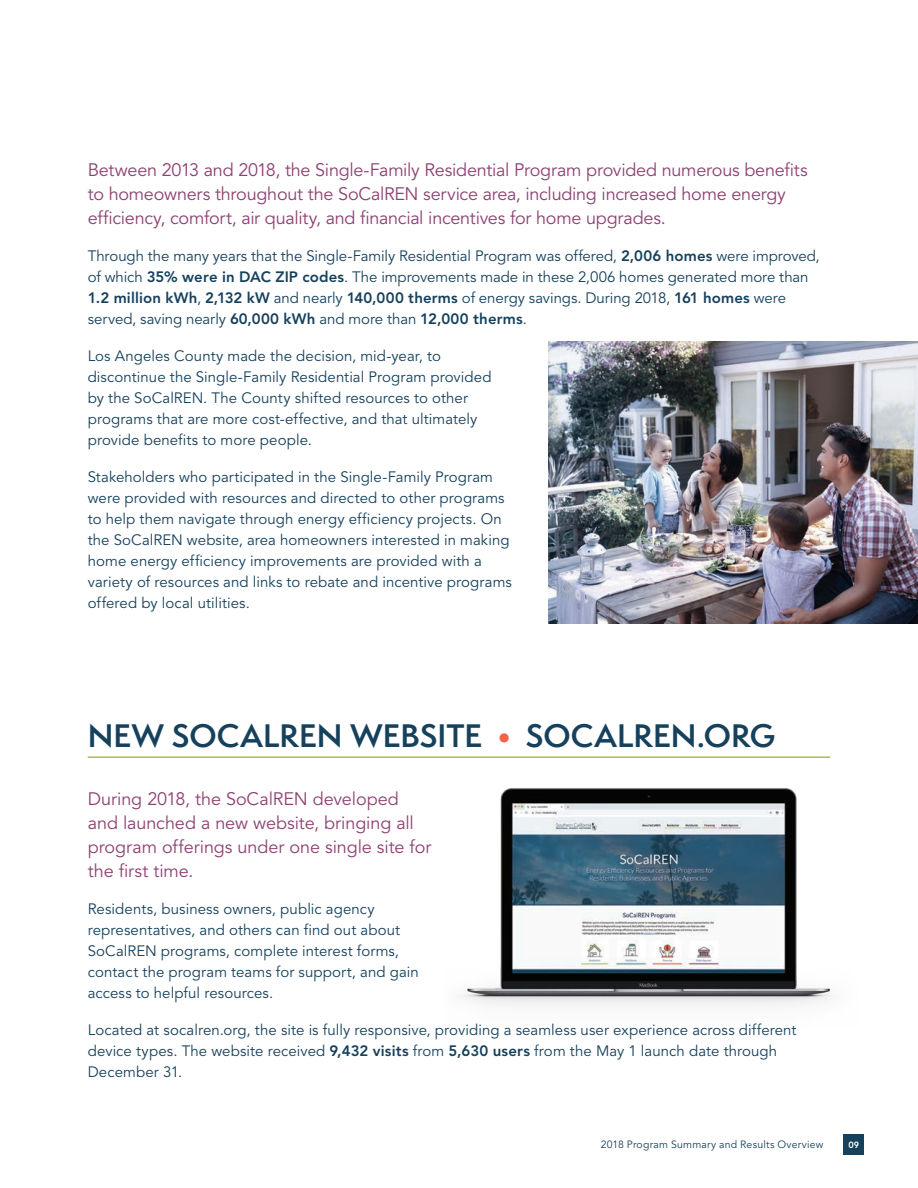
<style>
.page{position:relative;width:918px;height:1188px;background:#fff}
.page>*{position:absolute;margin:0;border:0;box-sizing:border-box;transform-origin:0 0}
.t1{font:600 30px "Semplicita Pro";letter-spacing:.005em;color:#16415c}
.Body_opening{font:18px/24px "Avenir LT Std";letter-spacing:-.01em;color:#8d4171}
.Body{font:15px/21px "Avenir LT Std";letter-spacing:.005em;color:#16415c}
.t2{font:10.5px "Avenir LT Std";letter-spacing:.02em;color:#16415c}
.t3{font:800 9px "Avenir LT Std";color:#fff}
.s1{font-weight:800}
.s2{color:#f26648}
</style>
<div class="page">
<div style="left:844px;top:1134px;width:20px;height:20px;background:#16415c"></div>
<img style="left:549px;top:341px;width:369px;height:282px">
<hr style="left:88px;top:756px;width:742px;height:2px;background:#a4be5f">
<img style="left:461px;top:788px;width:373px;height:218px">
<p class="Body_opening" style="left:88px;top:158px;width:721px">Between 2013 and 2018, the Single-Family Residential Program provided numerous benefits to homeowners throughout the SoCalREN service area, including increased home energy efficiency, comfort, air quality, and financial incentives for home upgrades.</p>
<p class="Body" style="left:88px;top:246px;width:734px">Through the many years that the Single-Family Residential Program was offered, <span class="s1">2,006 homes</span> were improved, of which <span class="s1">35% were in DAC ZIP codes</span>. The improvements made in these 2,006 homes generated more than <span class="s1">1.2 million kWh</span>, <span class="s1">2,132 kW</span> and nearly <span class="s1">140,000 therms</span> of energy savings. During 2018, <span class="s1">161 homes</span> were served, saving nearly <span class="s1">60,000 kWh</span> and more than <span class="s1">12,000 therms</span>.</p>
<p class="Body" style="left:88px;top:346px;width:405px">Los Angeles County made the decision, mid-year, to discontinue the Single-Family Residential Program provided by the SoCalREN. The County shifted resources to other programs that are more cost-effective, and that ultimately provide benefits to more people.</p>
<p class="Body" style="left:88px;top:467px;width:426px">Stakeholders who participated in the Single-Family Program were provided with resources and directed to other programs to help them navigate through energy efficiency projects. On the SoCalREN website, area homeowners interested in making home energy efficiency improvements are provided with a variety of resources and links to rebate and incentive programs offered by local utilities.</p>
<h2 class="t1" style="left:88px;top:714px;width:689px">NEW SOCALREN WEBSITE <span class="s2">•</span> SOCALREN.ORG</h2>
<p class="Body_opening" style="left:88px;top:787px;width:345px">During 2018, the SoCalREN developed and launched a new website, bringing all program offerings under one single site for the first time.</p>
<p class="Body" style="left:88px;top:899px;width:333px">Residents, business owners, public agency representatives, and others can find out about SoCalREN programs, complete interest forms, contact the program teams for support, and gain access to helpful resources.</p>
<p class="Body" style="left:88px;top:1020px;width:710px">Located at socalren.org, the site is fully responsive, providing a seamless user experience across different device types. The website received <span class="s1">9,432 visits</span> from <span class="s1">5,630 users</span> from the May 1 launch date through<br>December 31.</p>
<p class="t2" style="left:601px;top:1138px;width:224px">2018 Program Summary and Results Overview</p>
<p class="t3" style="left:848px;top:1139px;width:12px">09</p>
</div>
